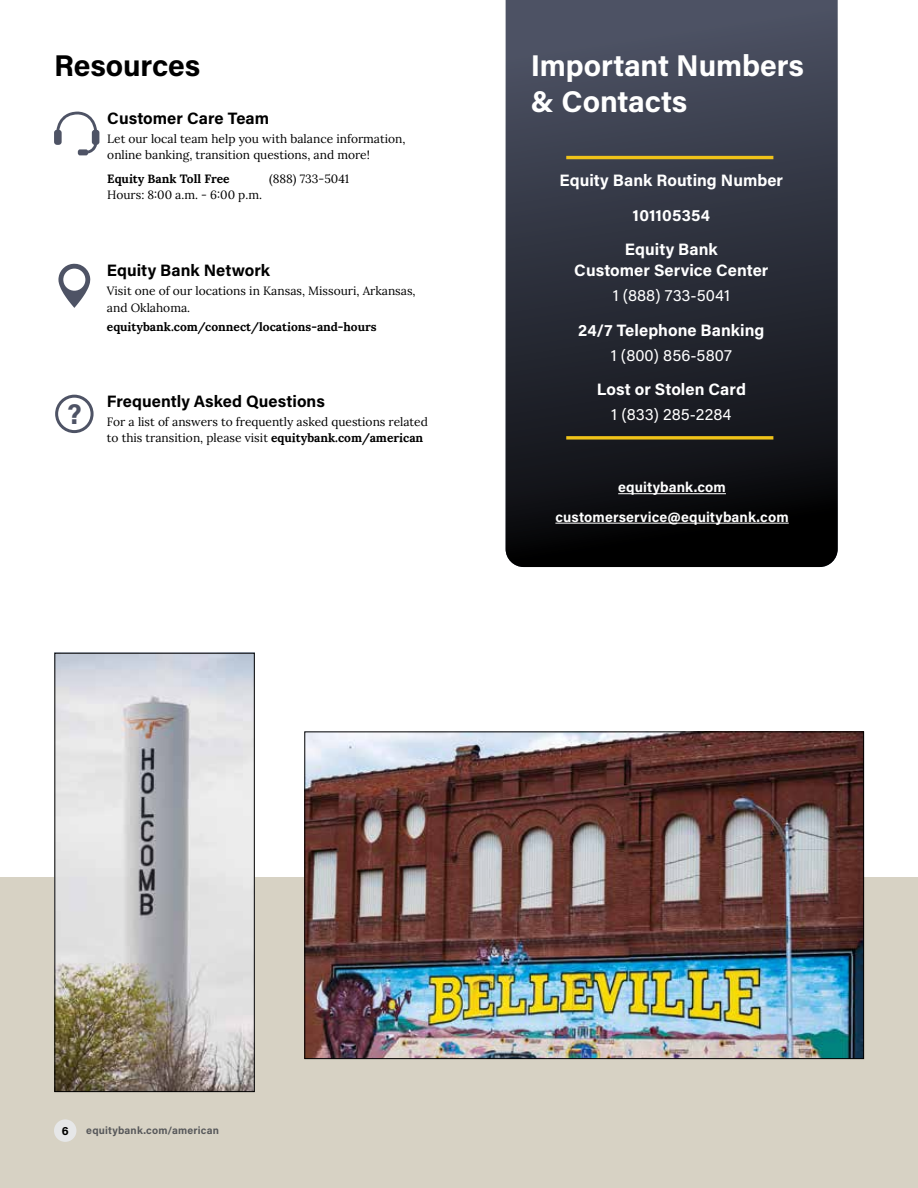
<style>
.page{position:relative;width:918px;height:1188px;background:#fff}
.page>*{position:absolute;margin:0;border:0;box-sizing:border-box;transform-origin:0 0}
.t1{font:700 30px/36px "Acumin Pro";letter-spacing:-.005em;color:#fff}
.t2{font:700 30px "Acumin Pro";color:#000}
.t3{font:700 28.5px "Acumin Pro";color:#4e5365}
.t4{font:700 16.5px/21px "Acumin Pro";letter-spacing:.005em;color:#fff;text-align:center}
.t5{font:700 16.5px "Acumin Pro";color:#000}
.t6{font:16.35px "Acumin Pro";color:#fff}
.t7{font:700 16.35px "Acumin Pro";letter-spacing:.01em;color:#fff}
.t8{font:700 14.1px/29.4px "Acumin Pro";letter-spacing:.01em;color:#fff;text-align:center}
.t9{font:12px/16.5px "Lora";color:#000}
.t10{font:700 12px "Lora";color:#000}
.t11{font:700 12px "Acumin Pro";color:#000}
.t12{font:700 10.5px "Acumin Pro";letter-spacing:.02em;color:#58595b}
.s1{font-weight:700}
</style>
<div class="page">
<div style="left:0;top:878px;width:918px;height:310px;background:#d7d2c4"></div>
<svg style="left:58px;top:263px;width:32px;height:45px"></svg>
<svg style="left:54px;top:112px;width:45px;height:43px"></svg>
<svg style="left:506px;top:0;width:332px;height:567px;background:#292c37"></svg>
<hr style="left:618px;top:493px;width:108px;height:1px;background:#fff">
<hr style="left:555px;top:523px;width:234px;height:1px;background:#fff">
<hr style="left:566px;top:156px;width:207px;height:3px;background:#f0c319">
<svg style="left:566px;top:436px;width:207px;height:4px"></svg>
<div style="left:55px;top:395px;width:39px;height:38px;border:3px solid #4e5365;border-radius:50%"></div>
<img style="left:306px;top:733px;width:556px;height:324px">
<img style="left:56px;top:655px;width:197px;height:435px">
<div style="left:54px;top:653px;width:201px;height:439px;border:1px solid #000"></div>
<div style="left:54px;top:1119px;width:22px;height:23px;background:#e6e7e8;border-radius:50%"></div>
<h1 class="t2" style="left:54px;top:44px;width:148px">Resources</h1>
<h3 class="t5" style="left:107px;top:106px;width:163px">Customer Care Team</h3>
<p class="t9" style="left:107px;top:130px;width:300px">Let our local team help you with balance information, online banking, transition questions, and more!</p>
<p class="t10" style="left:107px;top:168px;width:124px">Equity Bank Toll Free</p>
<p class="t9" style="left:269px;top:169px;width:81px">(888) 733-5041</p>
<p class="t9" style="left:107px;top:186px;width:156px">Hours: 8:00 a.m. - 6:00 p.m.</p>
<h2 class="t3" style="left:67px;top:394px;width:16px">?</h2>
<h3 class="t5" style="left:107px;top:259px;width:165px">Equity Bank Network</h3>
<p class="t9" style="left:107px;top:282px;width:310px">Visit one of our locations in Kansas, Missouri, Arkansas, and Oklahoma.</p>
<p class="t10" style="left:107px;top:316px;width:271px">equitybank.com/connect/locations-and-hours</p>
<h3 class="t5" style="left:107px;top:389px;width:220px">Frequently Asked Questions</h3>
<p class="t9" style="left:107px;top:413px;width:323px">For a list of answers to frequently asked questions related to this transition, please visit <span class="s1">equitybank.com/american</span></p>
<h1 class="t1" style="left:531px;top:46px;width:275px">Important Numbers &amp; Contacts</h1>
<h3 class="t4" style="left:560px;top:169px;width:225px">Equity Bank Routing Number</h3>
<h3 class="t7" style="left:633px;top:204px;width:79px">101105354</h3>
<h3 class="t4" style="left:574px;top:238px;width:196px">Equity Bank<br>Customer Service Center</h3>
<h3 class="t6" style="left:613px;top:284px;width:119px">1 (888) 733-5041</h3>
<h3 class="t4" style="left:578px;top:319px;width:188px">24/7 Telephone Banking</h3>
<h3 class="t6" style="left:611px;top:344px;width:122px">1 (800) 856-5807</h3>
<h3 class="t4" style="left:597px;top:378px;width:151px">Lost or Stolen Card</h3>
<h3 class="t6" style="left:611px;top:403px;width:122px">1 (833) 285-2284</h3>
<p class="t8" style="left:555px;top:472px;width:235px">equitybank.com customerservice@equitybank.com</p>
<p class="t11" style="left:62px;top:1122px;width:8px">6</p>
<p class="t12" style="left:86px;top:1123px;width:134px">equitybank.com/american</p>
</div>
